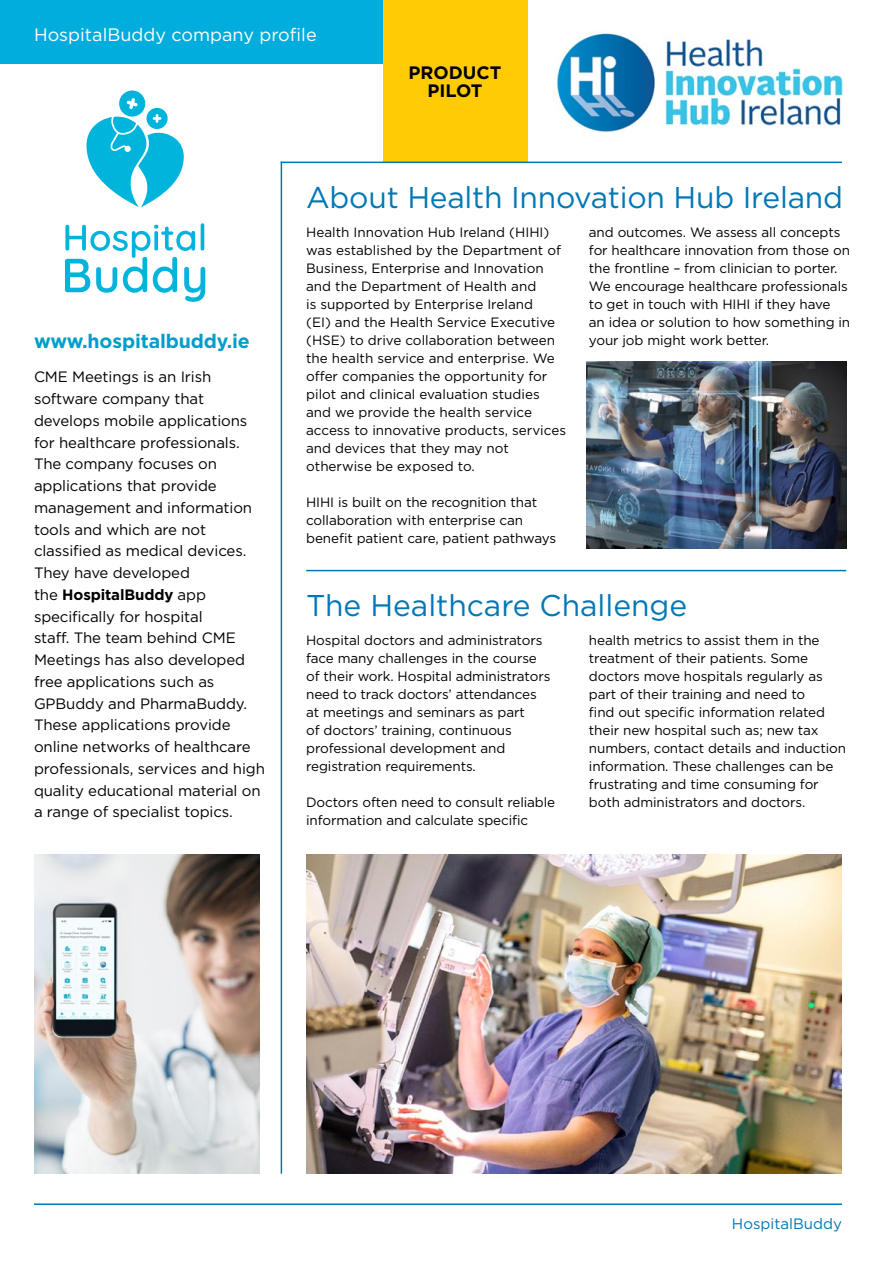
<style>
.page{position:relative;width:893px;height:1263px;background:#fff}
.page>*{position:absolute;margin:0;border:0;box-sizing:border-box;transform-origin:0 0}
.t1{font:30px "Gotham";letter-spacing:-.01em;color:#0077b5}
.t2{font:700 19.5px "Gotham";letter-spacing:-.01em;color:#009eca}
.t3{font:18px "Gotham";color:#fff}
.t4{font:700 18px/18px "Gotham";color:#000;text-align:center}
.t5{font:15px/21.8px "Gotham";letter-spacing:-.01em;color:#000}
.t6{font:15px "Gotham";color:#0077b5}
.t7{font:13.5px/18px "Gotham";letter-spacing:-.01em;color:#000}
.s1{font-weight:700}
</style>
<div class="page">
<div style="left:0;top:0;width:476px;height:64px;background:#00addc"></div>
<div style="left:383px;top:0;width:144px;height:162px;background:#ffcb05"></div>
<img style="left:556px;top:33px;width:287px;height:100px">
<hr style="left:306px;top:570px;width:540px;height:1px;background:#0077b5">
<hr style="left:34px;top:1203px;width:808px;height:2px;background:#0077b5">
<hr style="left:281px;top:162px;width:1px;height:1012px;background:#0077b5">
<img style="left:587px;top:361px;width:259px;height:188px">
<hr style="left:281px;top:162px;width:561px;height:1px;background:#0077b5">
<img style="left:306px;top:855px;width:536px;height:319px">
<svg style="left:65px;top:223px;width:140px;height:79px"></svg>
<svg style="left:86px;top:90px;width:98px;height:117px"></svg>
<img style="left:34px;top:855px;width:225px;height:319px">
<h3 class="t3" style="left:34px;top:24px;width:284px">HospitalBuddy company profile</h3>
<h3 class="t4" style="left:408px;top:63px;width:94px">PRODUCT<br>PILOT</h3>
<h2 class="t2" style="left:34px;top:330px;width:217px">www.hospitalbuddy.ie</h2>
<p class="t5" style="left:34px;top:366px;width:232px">CME Meetings is an Irish software company that develops mobile applications for healthcare professionals.<br>The company focuses on applications that provide management and information tools and which are not classified as medical devices.<br>They have developed<br>the <span class="s1">HospitalBuddy</span> app specifically for hospital<br>staff. The team behind CME<br>Meetings has also developed free applications such as<br>GPBuddy and PharmaBuddy.<br>These applications provide online networks of healthcare professionals, services and high quality educational material on a range of specialist topics.</p>
<h1 class="t1" style="left:306px;top:181px;width:538px">About Health Innovation Hub Ireland</h1>
<p class="t7" style="left:306px;top:223px;width:261px">Health Innovation Hub Ireland (HIHI) was established by the Department of Business, Enterprise and Innovation and the Department of Health and<br>is supported by Enterprise Ireland<br>(EI) and the Health Service Executive (HSE) to drive collaboration between the health service and enterprise. We offer companies the opportunity for pilot and clinical evaluation studies and we provide the health service access to innovative products, services and devices that they may not otherwise be exposed to.</p>
<p class="t7" style="left:306px;top:493px;width:251px">HIHI is built on the recognition that collaboration with enterprise can benefit patient care, patient pathways</p>
<p class="t7" style="left:589px;top:223px;width:263px">and outcomes. We assess all concepts for healthcare innovation from those on the frontline – from clinician to porter.<br>We encourage healthcare professionals to get in touch with HIHI if they have<br>an idea or solution to how something in your job might work better.</p>
<h1 class="t1" style="left:306px;top:589px;width:383px">The Healthcare Challenge</h1>
<p class="t7" style="left:306px;top:631px;width:246px">Hospital doctors and administrators face many challenges in the course of their work. Hospital administrators need to track doctors’ attendances at meetings and seminars as part<br>of doctors’ training, continuous professional development and registration requirements.</p>
<p class="t7" style="left:306px;top:793px;width:251px">Doctors often need to consult reliable information and calculate specific</p>
<p class="t7" style="left:589px;top:631px;width:259px">health metrics to assist them in the treatment of their patients. Some doctors move hospitals regularly as part of their training and need to<br>find out specific information related their new hospital such as; new tax numbers, contact details and induction information. These challenges can be frustrating and time consuming for both administrators and doctors.</p>
<p class="t6" style="left:732px;top:1215px;width:112px">HospitalBuddy</p>
</div>
